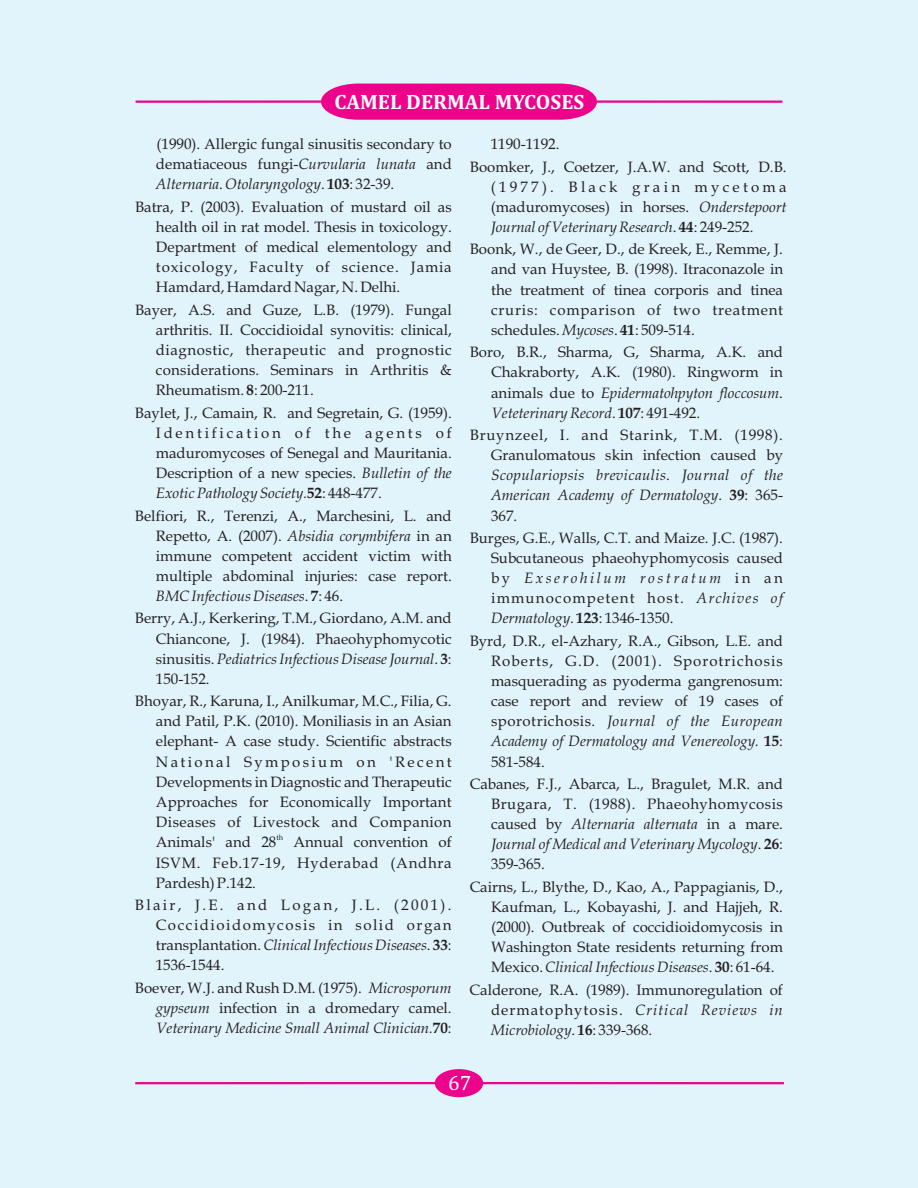
<style>
.page{position:relative;width:918px;height:1188px;background:#e1f4fc}
.page>*{position:absolute;margin:0;border:0;box-sizing:border-box;transform-origin:0 0}
.t1{font:700 21px "Cambria";color:#fff}
.t2{font:21px "Cambria";color:#fff}
.t3{font:15px/22.4px "Book Antiqua";color:#231f20}
.t4{font:italic 15px "Book Antiqua";color:#231f20}
.t5{font:15px/22.4px "Book Antiqua";letter-spacing:.185em;color:#231f20}
.t6{font:15px "Book Antiqua";letter-spacing:.05em;color:#231f20}
.t7{font:italic 15px "Book Antiqua";letter-spacing:.03em;color:#231f20}
.t8{font:italic 15px "Book Antiqua";letter-spacing:.035em;color:#231f20}
.t9{font:15px "Book Antiqua";letter-spacing:.055em;color:#231f20}
.t10{font:15px "Book Antiqua";letter-spacing:.07em;color:#231f20}
.t11{font:15px "Book Antiqua";letter-spacing:.035em;color:#231f20}
.t12{font:italic 15px "Book Antiqua";letter-spacing:.07em;color:#231f20}
.t13{font:15px "Book Antiqua";letter-spacing:.03em;color:#231f20}
.t14{font:15px "Book Antiqua";letter-spacing:.08em;color:#231f20}
.t15{font:15px "Book Antiqua";letter-spacing:.155em;color:#231f20}
.t16{font:15px "Book Antiqua";letter-spacing:.1em;color:#231f20}
.t17{font:italic 15px "Book Antiqua";letter-spacing:.17em;color:#231f20}
.t18{font:15px "Book Antiqua";letter-spacing:.16em;color:#231f20}
.t19{font:15px "Book Antiqua";letter-spacing:.215em;color:#231f20}
.t20{font:7.5px "Book Antiqua";color:#231f20}
.s1{font-style:italic}
.s2{font-style:normal}
.s3{font-weight:700;font-style:normal}
.s4{font-weight:700}
</style>
<div class="page">
<svg style="left:321px;top:84px;width:276px;height:36px;background:#ec1193"></svg>
<hr style="left:136px;top:100px;width:185px;height:3px;background:#ed028c">
<hr style="left:597px;top:100px;width:185px;height:3px;background:#ed028c">
<hr style="left:135px;top:1082px;width:300px;height:2px;background:#ed028c">
<hr style="left:480px;top:1082px;width:304px;height:2px;background:#ed028c">
<div style="left:435px;top:1069px;width:48px;height:28px;background:#ed028c;border-radius:50%"></div>
<h1 class="t1" style="left:334px;top:92px;width:251px">CAMEL DERMAL MYCOSES</h1>
<p class="t3" style="left:157px;top:135px;width:297px">(1990). Allergic fungal sinusitis secondary to</p>
<p class="t3" style="left:156px;top:135px;width:632px;text-indent:335px">1190-1192.<br>dematiaceous fungi-<span class="s1">Curvularia lunata</span> and Boomker, J., Coetzer, J.A.W. and Scott, D.B.</p>
<p class="t4" style="left:156px;top:179px;width:240px">Alternaria<span class="s2">.</span> Otolaryngology<span class="s2">.</span> <span class="s3">103</span><span class="s2">: 32-39.</span></p>
<p class="t19" style="left:491px;top:181px;width:297px">(1977). Black grain mycetoma</p>
<p class="t3" style="left:135px;top:197px;width:318px">Batra, P. (2003). Evaluation of mustard oil as</p>
<p class="t3" style="left:491px;top:197px;width:297px">(maduromycoses) in horses. <span class="s1">Onderstepoort</span></p>
<p class="t3" style="left:156px;top:217px;width:297px">health oil in rat model. Thesis in toxicology.</p>
<p class="t3" style="left:156px;top:217px;width:629px;text-indent:335px"><span class="s1">Journal of Veterinary Research</span>. <span class="s4">44</span>: 249-252.<br>Department of medical elementology and Boonk, W., de Geer, D., de Kreek, E., Remme, J.</p>
<p class="t9" style="left:156px;top:261px;width:297px">toxicology, Faculty of science. Jamia</p>
<p class="t3" style="left:491px;top:260px;width:293px">and van Huystee, B. (1998). Itraconazole in</p>
<p class="t3" style="left:156px;top:278px;width:246px">Hamdard, Hamdard Nagar, N. Delhi.</p>
<p class="t3" style="left:491px;top:280px;width:293px">the treatment of tinea corporis and tinea</p>
<p class="t3" style="left:135px;top:300px;width:318px">Bayer, A.S. and Guze, L.B. (1979). Fungal</p>
<p class="t6" style="left:491px;top:304px;width:293px">cruris: comparison of two treatment</p>
<p class="t3" style="left:156px;top:320px;width:297px">arthritis. II. Coccidioidal synovitis: clinical,</p>
<p class="t3" style="left:156px;top:321px;width:629px;line-height:20.1px;text-indent:335px">schedules. <span class="s1">Mycoses</span>. <span class="s4">41</span>: 509-514.<br>diagnostic, therapeutic and prognostic Boro, B.R., Sharma, G, Sharma, A.K. and considerations. Seminars in Arthritis &amp;</p>
<p class="t3" style="left:491px;top:363px;width:293px">Chakraborty, A.K. (1980). Ringworm in</p>
<p class="t3" style="left:156px;top:381px;width:159px">Rheumatism. <span class="s4">8</span>: 200-211.</p>
<p class="t4" style="left:491px;top:387px;width:293px"><span class="s2">animals due to</span> Epidermatohpyton floccosum<span class="s2">.</span></p>
<p class="t3" style="left:135px;top:403px;width:318px">Baylet, J., Camain, R. and Segretain, G. (1959).</p>
<p class="t5" style="left:156px;top:403px;width:629px;text-indent:335px"><span class="s1">Veteterinary Record</span>. <span class="s4">107</span>: 491-492.<br>Identification of the agents of Bruynzeel, I. and Starink, T.M. (1998).</p>
<p class="t3" style="left:156px;top:443px;width:297px">maduromycoses of Senegal and Mauritania.</p>
<p class="t3" style="left:491px;top:446px;width:293px">Granulomatous skin infection caused by</p>
<p class="t3" style="left:156px;top:464px;width:297px">Description of a new species. <span class="s1">Bulletin of the</span></p>
<p class="t7" style="left:491px;top:469px;width:293px">Scopulariopsis brevicaulis<span class="s2">.</span> Journal of the</p>
<p class="t4" style="left:156px;top:487px;width:227px">Exotic Pathology Society.<span class="s3">52</span><span class="s2">: 448-477.</span></p>
<p class="t4" style="left:491px;top:490px;width:293px">American Academy of Dermatology<span class="s2">.</span> <span class="s3">39</span><span class="s2">: 365-</span></p>
<p class="t3" style="left:135px;top:506px;width:318px">Belfiori, R., Terenzi, A., Marchesini, L. and</p>
<p class="t3" style="left:156px;top:506px;width:629px;text-indent:335px">367.<br>Repetto, A. (2007). <span class="s1">Absidia corymbifera</span> in an Burges, G.E., Walls, C.T. and Maize. J.C. (1987).</p>
<p class="t3" style="left:156px;top:546px;width:297px">immune competent accident victim with</p>
<p class="t3" style="left:491px;top:549px;width:293px">Subcutaneous phaeohyphomycosis caused</p>
<p class="t3" style="left:156px;top:566px;width:297px">multiple abdominal injuries: case report.</p>
<p class="t17" style="left:491px;top:572px;width:293px"><span class="s2">by</span> Exserohilum rostratum <span class="s2">in an</span></p>
<p class="t4" style="left:156px;top:590px;width:189px">BMC Infectious Diseases<span class="s2">.</span> <span class="s3">7</span><span class="s2">: 46.</span></p>
<p class="t14" style="left:491px;top:592px;width:293px">immunocompetent host. <span class="s1">Archives of</span></p>
<p class="t3" style="left:135px;top:609px;width:318px">Berry, A.J., Kerkering, T.M., Giordano, A.M. and</p>
<p class="t3" style="left:156px;top:609px;width:629px;text-indent:335px"><span class="s1">Dermatology</span>. <span class="s4">123</span>: 1346-1350.<br>Chiancone, J. (1984). Phaeohyphomycotic Byrd, D.R., el-Azhary, R.A., Gibson, L.E. and</p>
<p class="t4" style="left:156px;top:653px;width:297px"><span class="s2">sinusitis.</span> Pediatrics Infectious Disease Journal<span class="s2">.</span> <span class="s3">3</span><span class="s2">:</span></p>
<p class="t10" style="left:491px;top:655px;width:293px">Roberts, G.D. (2001). Sporotrichosis</p>
<p class="t3" style="left:156px;top:669px;width:55px">150-152.</p>
<p class="t3" style="left:491px;top:672px;width:293px">masquerading as pyoderma gangrenosum:</p>
<p class="t3" style="left:135px;top:692px;width:318px">Bhoyar, R., Karuna, I., Anilkumar, M.C., Filia, G.</p>
<p class="t3" style="left:491px;top:692px;width:293px">case report and review of 19 cases of</p>
<p class="t3" style="left:156px;top:712px;width:297px">and Patil, P.K. (2010). Moniliasis in an Asian</p>
<p class="t8" style="left:491px;top:715px;width:293px"><span class="s2">sporotrichosis.</span> Journal of the European</p>
<p class="t3" style="left:156px;top:732px;width:297px">elephant- A case study. Scientific abstracts</p>
<p class="t4" style="left:491px;top:736px;width:293px">Academy of Dermatology and Venereology. <span class="s3">15</span><span class="s2">:</span></p>
<p class="t18" style="left:156px;top:756px;width:297px">National Symposium on 'Recent</p>
<p class="t3" style="left:156px;top:752px;width:629px;text-indent:335px">581-584.<br>Developments in Diagnostic and Therapeutic Cabanes, F.J., Abarca, L., Bragulet, M.R. and</p>
<p class="t3" style="left:156px;top:792px;width:297px">Approaches for Economically Important</p>
<p class="t11" style="left:491px;top:798px;width:293px">Brugara, T. (1988). Phaeohyhomycosis</p>
<p class="t13" style="left:156px;top:816px;width:297px">Diseases of Livestock and Companion</p>
<p class="t4" style="left:491px;top:818px;width:293px"><span class="s2">caused by</span> Alternaria alternata <span class="s2">in a mare.</span></p>
<p class="t20" style="left:276px;top:834px;width:8px">th</p>
<p class="t3" style="left:156px;top:833px;width:297px">Animals' and 28 Annual convention of</p>
<p class="t4" style="left:491px;top:838px;width:293px">Journal of Medical and Veterinary Mycology<span class="s2">.</span> <span class="s3">26</span><span class="s2">:</span></p>
<p class="t6" style="left:156px;top:857px;width:297px">ISVM. Feb.17-19, Hyderabad (Andhra</p>
<p class="t3" style="left:491px;top:855px;width:55px">359-365.</p>
<p class="t3" style="left:156px;top:873px;width:102px">Pardesh) P.142.</p>
<p class="t3" style="left:470px;top:877px;width:315px">Cairns, L., Blythe, D., Kao, A., Pappagianis, D.,</p>
<p class="t15" style="left:135px;top:899px;width:318px">Blair, J.E. and Logan, J.L. (2001).</p>
<p class="t3" style="left:491px;top:897px;width:293px">Kaufman, L., Kobayashi, J. and Hajjeh, R.</p>
<p class="t16" style="left:156px;top:919px;width:297px">Coccidioidomycosis in solid organ</p>
<p class="t3" style="left:491px;top:918px;width:293px">(2000). Outbreak of coccidioidomycosis in</p>
<p class="t4" style="left:156px;top:939px;width:297px"><span class="s2">transplantation.</span> Clinical Infectious Diseases<span class="s2">.</span> <span class="s3">33</span><span class="s2">:</span></p>
<p class="t3" style="left:491px;top:938px;width:293px">Washington State residents returning from</p>
<p class="t3" style="left:156px;top:956px;width:70px">1536-1544.</p>
<p class="t3" style="left:135px;top:958px;width:650px;text-indent:356px">Mexico. <span class="s1">Clinical Infectious Diseases</span>. <span class="s4">30</span>: 61-64.<br>Boever, W.J. and Rush D.M. (1975). <span class="s1">Microsporum</span> Calderone, R.A. (1989). Immunoregulation of</p>
<p class="t3" style="left:156px;top:998px;width:297px"><span class="s1">gypseum</span> infection in a dromedary camel.</p>
<p class="t12" style="left:491px;top:1004px;width:293px"><span class="s2">dermatophytosis.</span> Critical Reviews in</p>
<p class="t4" style="left:156px;top:1022px;width:297px">Veterinary Medicine Small Animal Clinician.<span class="s3">70</span><span class="s2">:</span></p>
<p class="t4" style="left:491px;top:1024px;width:163px">Microbiology<span class="s2">.</span> <span class="s3">16</span><span class="s2">: 339-368.</span></p>
<h1 class="t2" style="left:448px;top:1074px;width:25px">67</h1>
</div>
